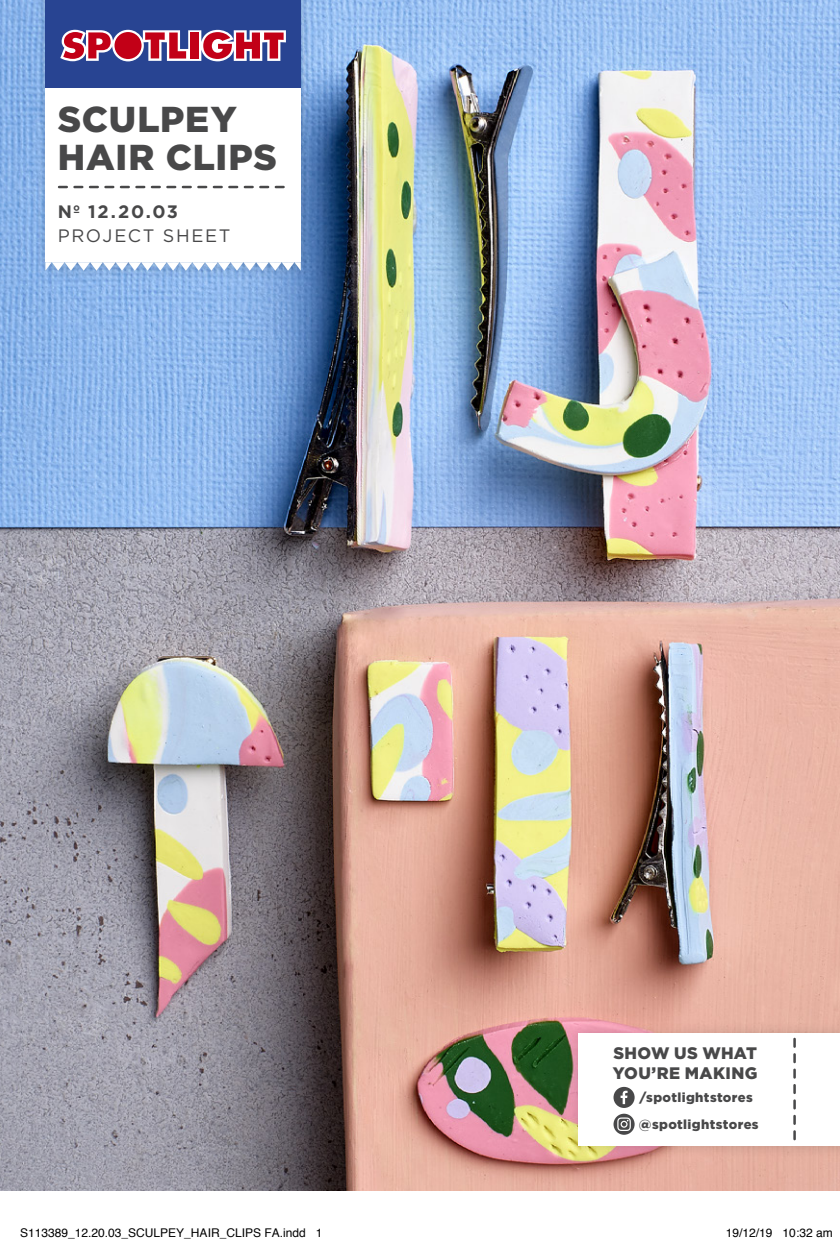
<style>
.page{position:relative;width:840px;height:1243px;background:#fff}
.page>*{position:absolute;margin:0;border:0;box-sizing:border-box;transform-origin:0 0}
.t1{font:900 36px/38px "Gotham";letter-spacing:.025em;color:#484849}
.t2{font:18px "Gotham";letter-spacing:.095em;color:#484849}
.t3{font:700 18px "Gotham";letter-spacing:.08em;color:#484849}
.t4{font:900 16.6px/19.4px "Gotham";letter-spacing:.02em;color:#484849}
.t5{font:900 13px/26.8px "Gotham";letter-spacing:.025em;color:#484849}
.t6{font:12px "Helvetica";color:#000}
</style>
<div class="page">
<img style="left:0;top:0;width:839px;height:1191px">
<div style="left:566px;top:1021px;width:273px;height:138px;background:#000;opacity:.15"></div>
<div style="left:577px;top:1033px;width:262px;height:112px;background:#fff"></div>
<svg style="left:793px;top:1039px;width:2px;height:100px"></svg>
<div style="left:613px;top:1087px;width:21px;height:21px;background:#484849;border-radius:50%"></div>
<svg style="left:620px;top:1091px;width:7px;height:13px"></svg>
<svg style="left:613px;top:1114px;width:21px;height:21px"></svg>
<svg style="left:617px;top:1117px;width:13px;height:14px"></svg>
<div style="left:34px;top:0;width:280px;height:283px;background:#000;opacity:.15"></div>
<div style="left:45px;top:0;width:255px;height:89px;background:#284492"></div>
<svg style="left:60px;top:30px;width:226px;height:31px;background:#b85f79"></svg>
<svg style="left:45px;top:262px;width:255px;height:9px"></svg>
<div style="left:45px;top:89px;width:255px;height:173px;background:#fff"></div>
<svg style="left:59px;top:186px;width:224px;height:2px"></svg>
<h1 class="t1" style="left:58px;top:100px;width:221px">SCULPEY<br>HAIR CLIPS</h1>
<h2 class="t3" style="left:58px;top:200px;width:122px">Nº 12.20.03</h2>
<h2 class="t2" style="left:58px;top:224px;width:174px">PROJECT SHEET</h2>
<h3 class="t4" style="left:612px;top:1043px;width:146px">SHOW US WHAT<br>YOU’RE MAKING</h3>
<p class="t5" style="left:638px;top:1084px;width:121px">/spotlightstores @spotlightstores</p>
<p class="t6" style="left:20px;top:1223px;width:304px">S113389_12.20.03_SCULPEY_HAIR_CLIPS FA.indd 1</p>
<p class="t6" style="left:725px;top:1223px;width:108px">19/12/19 10:32 am</p>
</div>
